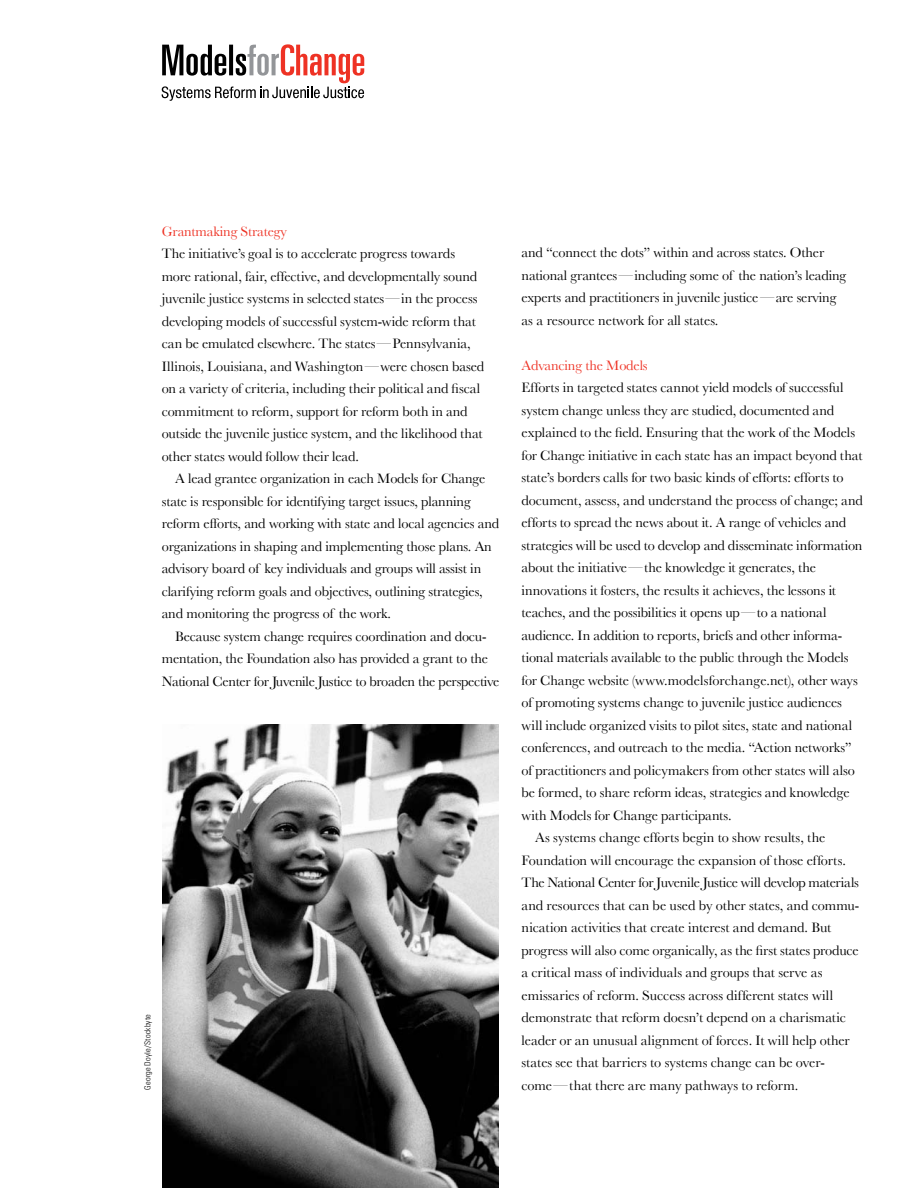
<style>
.page{position:relative;width:918px;height:1188px;background:#fff}
.page>*{position:absolute;margin:0;border:0;box-sizing:border-box;transform-origin:0 0}
.t1{font:14.25px/22.5px "Baskerville";letter-spacing:-.01em;color:#000}
.t2{font:14.25px "Baskerville";letter-spacing:-.01em;color:#ee3224}
.t3{font:300 condensed 8.25px "Univers";letter-spacing:.02em;color:#000}
</style>
<div class="page">
<svg style="left:162px;top:44px;width:202px;height:57px"></svg>
<img style="left:162px;top:725px;width:336px;height:463px">
<p class="t2" style="left:162px;top:223px;width:127px">Grantmaking Strategy</p>
<p class="t1" style="left:162px;top:242px;width:324px">The initiative’s goal is to accelerate progress towards more rational, fair, effective, and developmentally sound juvenile justice systems in selected states—in the process developing models of successful system-wide reform that can be emulated elsewhere. The states—Pennsylvania, Illinois, Louisiana, and Washington—were chosen based on a variety of criteria, including their political and fiscal commitment to reform, support for reform both in and outside the juvenile justice system, and the likelihood that other states would follow their lead.</p>
<p class="t1" style="left:162px;top:467px;width:339px;text-indent:13px">A lead grantee organization in each Models for Change state is responsible for identifying target issues, planning reform efforts, and working with state and local agencies and organizations in shaping and implementing those plans. An advisory board of key individuals and groups will assist in clarifying reform goals and objectives, outlining strategies, and monitoring the progress of the work.</p>
<p class="t1" style="left:162px;top:625px;width:339px;text-indent:13px">Because system change requires coordination and docu&shy;mentation, the Foundation also has provided a grant to the<br>National Center for Juvenile Justice to broaden the perspective</p>
<p class="t3" style="left:143px;top:1090px;width:77px;rotate:-90deg">George Doyle/Stockbyte</p>
<p class="t1" style="left:522px;top:241px;width:326px">and “connect the dots” within and across states. Other national grantees—including some of the nation’s leading experts and practitioners in juvenile justice—are serving as a resource network for all states.</p>
<p class="t2" style="left:522px;top:357px;width:128px">Advancing the Models</p>
<p class="t1" style="left:522px;top:376px;width:324px">Efforts in targeted states cannot yield models of successful</p>
<p class="t1" style="left:522px;top:399px;width:314px">system change unless they are studied, documented and</p>
<p class="t1" style="left:522px;top:421px;width:335px">explained to the field. Ensuring that the work of the Models</p>
<p class="t1" style="left:522px;top:444px;width:342px">for Change initiative in each state has an impact beyond that</p>
<p class="t1" style="left:522px;top:466px;width:324px">state’s borders calls for two basic kinds of efforts: efforts to</p>
<p class="t1" style="left:522px;top:489px;width:343px">document, assess, and understand the process of change; and</p>
<p class="t1" style="left:522px;top:511px;width:326px">efforts to spread the news about it. A range of vehicles and</p>
<p class="t1" style="left:522px;top:534px;width:342px">strategies will be used to develop and disseminate information</p>
<p class="t1" style="left:522px;top:556px;width:296px">about the initiative—the knowledge it generates, the</p>
<p class="t1" style="left:522px;top:579px;width:316px">innovations it fosters, the results it achieves, the lessons it</p>
<p class="t1" style="left:522px;top:601px;width:306px">teaches, and the possibilities it opens up—to a national</p>
<p class="t1" style="left:522px;top:624px;width:322px">audience. In addition to reports, briefs and other informa-</p>
<p class="t1" style="left:522px;top:646px;width:329px">tional materials available to the public through the Models</p>
<p class="t1" style="left:522px;top:669px;width:338px">for Change website (www.modelsforchange.net), other ways</p>
<p class="t1" style="left:522px;top:691px;width:322px">of promoting systems change to juvenile justice audiences</p>
<p class="t1" style="left:522px;top:714px;width:332px">will include organized visits to pilot sites, state and national</p>
<p class="t1" style="left:522px;top:736px;width:332px">conferences, and outreach to the media. “Action networks”</p>
<p class="t1" style="left:522px;top:759px;width:335px">of practitioners and policymakers from other states will also</p>
<p class="t1" style="left:522px;top:781px;width:330px">be formed, to share reform ideas, strategies and knowledge</p>
<p class="t1" style="left:522px;top:804px;width:212px">with Models for Change participants.</p>
<p class="t1" style="left:535px;top:826px;width:292px">As systems change efforts begin to show results, the</p>
<p class="t1" style="left:522px;top:849px;width:326px">Foundation will encourage the expansion of those efforts.</p>
<p class="t1" style="left:522px;top:871px;width:339px">The National Center for Juvenile Justice will develop materials</p>
<p class="t1" style="left:522px;top:894px;width:339px">and resources that can be used by other states, and commu-</p>
<p class="t1" style="left:522px;top:916px;width:311px">nication activities that create interest and demand. But</p>
<p class="t1" style="left:522px;top:939px;width:339px">progress will also come organically, as the first states produce</p>
<p class="t1" style="left:522px;top:961px;width:302px">a critical mass of individuals and groups that serve as</p>
<p class="t1" style="left:522px;top:984px;width:313px">emissaries of reform. Success across different states will</p>
<p class="t1" style="left:522px;top:1006px;width:326px">demonstrate that reform doesn’t depend on a charismatic</p>
<p class="t1" style="left:522px;top:1029px;width:330px">leader or an unusual alignment of forces. It will help other</p>
<p class="t1" style="left:522px;top:1051px;width:305px">states see that barriers to systems change can be over-</p>
<p class="t1" style="left:522px;top:1074px;width:278px">come—that there are many pathways to reform.</p>
</div>
